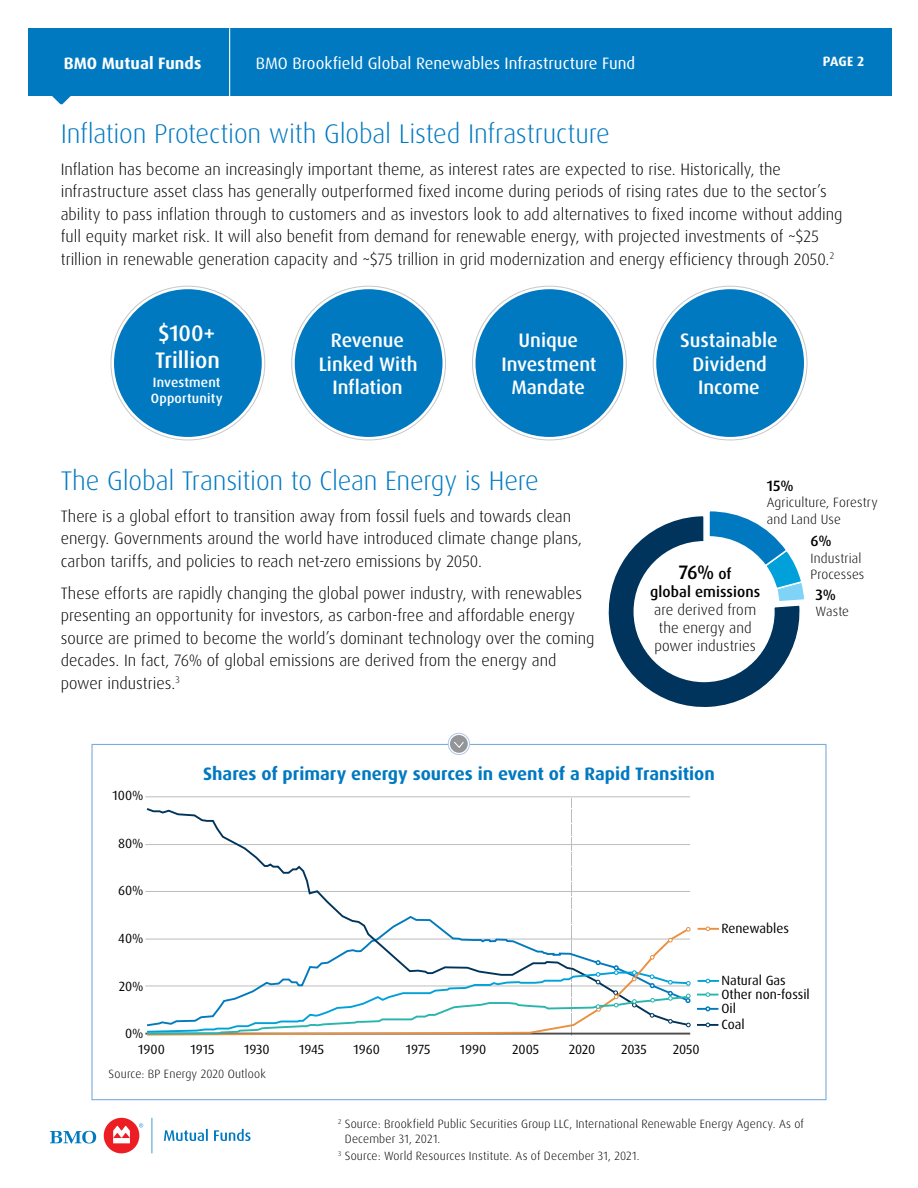
<style>
.page{position:relative;width:918px;height:1188px;background:#fff}
.page>*{position:absolute;margin:0;border:0;box-sizing:border-box;transform-origin:0 0}
.t1{font:300 27px "Dax Pro";letter-spacing:-.005em;color:#0079c1}
.t2{font:500 22.5px/27px "Dax Pro";letter-spacing:-.005em;color:#fff}
.t3{font:500 19.5px/23.4px "Dax Pro";letter-spacing:-.005em;color:#fff;text-align:center}
.t4{font:500 19.5px "Dax Pro";color:#000}
.t5{font:700 18px "Dax Pro";color:#0079c1}
.t6{font:300 16.5px/22.5px "Dax Pro";color:#000}
.t7{font:16.5px "Dax Pro";color:#fff}
.t8{font:700 16.5px "Dax Pro";letter-spacing:.005em;color:#fff}
.t9{font:300 15px/18px "Dax Pro";letter-spacing:.005em;color:#000;text-align:center}
.t10{font:500 15px "Dax Pro";color:#000}
.t11{font:300 13.5px/16.2px "Dax Pro";letter-spacing:.01em;color:#000}
.t12{font:500 13.5px/16.2px "Dax Pro";letter-spacing:.01em;color:#fff}
.t13{font:700 13.5px "Dax Pro";color:#fff}
.t14{font:13.35px/14px "Dax Pro";color:#000}
.footnote{font:300 12px/14.4px "Dax Pro";letter-spacing:.015em;color:#000}
.Notes{font:300 12px "Dax Pro";letter-spacing:.015em;color:#000}
.s1{font-size:15px}
.s2{font-weight:500}
</style>
<div class="page">
<div style="left:28px;top:28px;width:864px;height:68px;background:#0079c1"></div>
<svg style="left:52px;top:96px;width:19px;height:9px"></svg>
<div style="left:114px;top:289px;width:148px;height:148px;background:#0079c1;border-radius:50%"></div>
<div style="left:295px;top:289px;width:148px;height:148px;background:#0079c1;border-radius:50%"></div>
<div style="left:475px;top:289px;width:148px;height:148px;background:#0079c1;border-radius:50%"></div>
<div style="left:656px;top:289px;width:148px;height:148px;background:#0079c1;border-radius:50%"></div>
<svg style="left:608px;top:511px;width:196px;height:196px"></svg>
<hr style="left:145px;top:797px;width:545px;height:1px;background:#bcbcbc">
<svg style="left:145px;top:798px;width:546px;height:238px"></svg>
<hr style="left:698px;top:928px;width:21px;height:2px;background:#ea9041">
<hr style="left:698px;top:980px;width:21px;height:2px;background:#00a1d7">
<hr style="left:697px;top:994px;width:21px;height:2px;background:#29b5ae">
<hr style="left:697px;top:1008px;width:21px;height:2px;background:#007abe">
<hr style="left:697px;top:1024px;width:21px;height:2px;background:#00345b">
<svg style="left:706px;top:1023px;width:4px;height:4px"></svg>
<svg style="left:705px;top:1006px;width:5px;height:5px"></svg>
<svg style="left:706px;top:992px;width:4px;height:5px"></svg>
<svg style="left:706px;top:979px;width:4px;height:4px"></svg>
<svg style="left:706px;top:927px;width:4px;height:4px"></svg>
<svg style="left:448px;top:733px;width:21px;height:22px"></svg>
<div style="left:448px;top:733px;width:22px;height:22px;border:1px solid #adc8e9;border-radius:50%"></div>
<div style="left:450px;top:735px;width:18px;height:18px;background:#939598;border-radius:50%"></div>
<svg style="left:454px;top:741px;width:10px;height:7px"></svg>
<div style="left:104px;top:1118px;width:35px;height:35px;background:#ed1d24;border-radius:50%"></div>
<svg style="left:113px;top:1126px;width:17px;height:17px"></svg>
<svg style="left:214px;top:1129px;width:37px;height:12px"></svg>
<svg style="left:50px;top:1131px;width:46px;height:13px"></svg>
<svg style="left:152px;top:1118px;width:1px;height:35px"></svg>
<svg style="left:139px;top:1123px;width:4px;height:5px"></svg>
<svg style="left:164px;top:1129px;width:44px;height:12px"></svg>
<hr style="left:229px;top:28px;width:1px;height:68px;background:#fff">
<p class="t8" style="left:64px;top:52px;width:139px">BMO Mutual Funds</p>
<p class="t7" style="left:256px;top:52px;width:381px">BMO Brookfield Global Renewables Infrastructure Fund</p>
<p class="t13" style="left:823px;top:53px;width:43px">PAGE 2</p>
<h2 class="t1" style="left:61px;top:116px;width:551px">Inflation Protection with Global Listed Infrastructure</h2>
<p class="t6" style="left:61px;top:158px;width:783px">Inflation has become an increasingly important theme, as interest rates are expected to rise. Historically, the infrastructure asset class has generally outperformed fixed income during periods of rising rates due to the sector’s ability to pass inflation through to customers and as investors look to add alternatives to fixed income without adding full equity market risk. It will also benefit from demand for renewable energy, with projected investments of ~$25 trillion in renewable generation capacity and ~$75 trillion in grid modernization and energy efficiency through 2050.<sup>2</sup></p>
<p class="t2" style="left:155px;top:320px;width:66px">$100+<br>Trillion</p>
<p class="t12" style="left:151px;top:374px;width:73px">Investment<br>Opportunity</p>
<p class="t3" style="left:319px;top:329px;width:100px">Revenue<br>Linked With<br>Inflation</p>
<p class="t3" style="left:501px;top:329px;width:97px">Unique<br>Investment<br>Mandate</p>
<p class="t3" style="left:680px;top:329px;width:99px">Sustainable<br>Dividend<br>Income</p>
<h2 class="t1" style="left:61px;top:463px;width:480px">The Global Transition to Clean Energy is Here</h2>
<p class="t6" style="left:61px;top:505px;width:523px">There is a global effort to transition away from fossil fuels and towards clean energy. Governments around the world have introduced climate change plans, carbon tariffs, and policies to reach net-zero emissions by 2050.</p>
<p class="t6" style="left:61px;top:582px;width:535px">These efforts are rapidly changing the global power industry, with renewables presenting an opportunity for investors, as carbon-free and affordable energy source are primed to become the world’s dominant technology over the coming decades. In fact, 76% of global emissions are derived from the energy and power industries.<sup>3</sup></p>
<p class="t10" style="left:767px;top:476px;width:28px">15%</p>
<p class="t11" style="left:767px;top:495px;width:113px">Agriculture, Forestry and Land Use</p>
<p class="t10" style="left:811px;top:531px;width:23px">6%</p>
<p class="t11" style="left:811px;top:550px;width:55px">Industrial<br>Processes</p>
<p class="t10" style="left:815px;top:585px;width:22px">3%</p>
<p class="t11" style="left:815px;top:603px;width:35px">Waste</p>
<p class="t4" style="left:679px;top:560px;width:54px">76% <span class="s1">of</span></p>
<p class="t9" style="left:650px;top:583px;width:112px"><span class="s2">global emissions </span>are derived from the energy and power industries</p>
<p class="t14" style="left:112px;top:788px;width:33px">100%</p>
<p class="t14" style="left:118px;top:836px;width:27px">80%</p>
<p class="t14" style="left:118px;top:884px;width:27px">60%</p>
<p class="t14" style="left:118px;top:931px;width:27px">40%</p>
<p class="t14" style="left:119px;top:979px;width:26px">20%</p>
<p class="t14" style="left:138px;top:1026px;width:28px;line-height:15.9px;text-indent:-13px">0%<br>1900</p>
<h3 class="t5" style="left:203px;top:762px;width:513px">Shares of primary energy sources in event of a Rapid Transition</h3>
<p class="t14" style="left:191px;top:1042px;width:26px">1915</p>
<p class="t14" style="left:244px;top:1042px;width:27px">1930</p>
<p class="t14" style="left:299px;top:1042px;width:27px">1945</p>
<p class="t14" style="left:354px;top:1042px;width:28px">1960</p>
<p class="t14" style="left:406px;top:1042px;width:26px">1975</p>
<p class="t14" style="left:460px;top:1042px;width:28px">1990</p>
<p class="t14" style="left:512px;top:1042px;width:29px">2005</p>
<p class="t14" style="left:569px;top:1042px;width:28px">2020</p>
<p class="t14" style="left:621px;top:1042px;width:27px">2035</p>
<p class="t14" style="left:673px;top:1042px;width:28px">2050</p>
<p class="Notes" style="left:109px;top:1066px;width:159px">Source: BP Energy 2020 Outlook</p>
<p class="t14" style="left:721px;top:922px;width:69px">Renewables</p>
<p class="t14" style="left:721px;top:974px;width:120px">Natural Gas<br>Other non-fossil fules<br>Oil</p>
<p class="t14" style="left:721px;top:1018px;width:25px">Coal</p>
<p class="footnote" style="left:345px;top:1117px;width:461px;text-indent:-7px"><sup>2</sup> Source: Brookfield Public Securities Group LLC, International Renewable Energy Agency. As of<br>December 31, 2021.</p>
<p class="footnote" style="left:338px;top:1149px;width:303px"><sup>3</sup> Source: World Resources Institute. As of December 31, 2021.</p>
</div>
